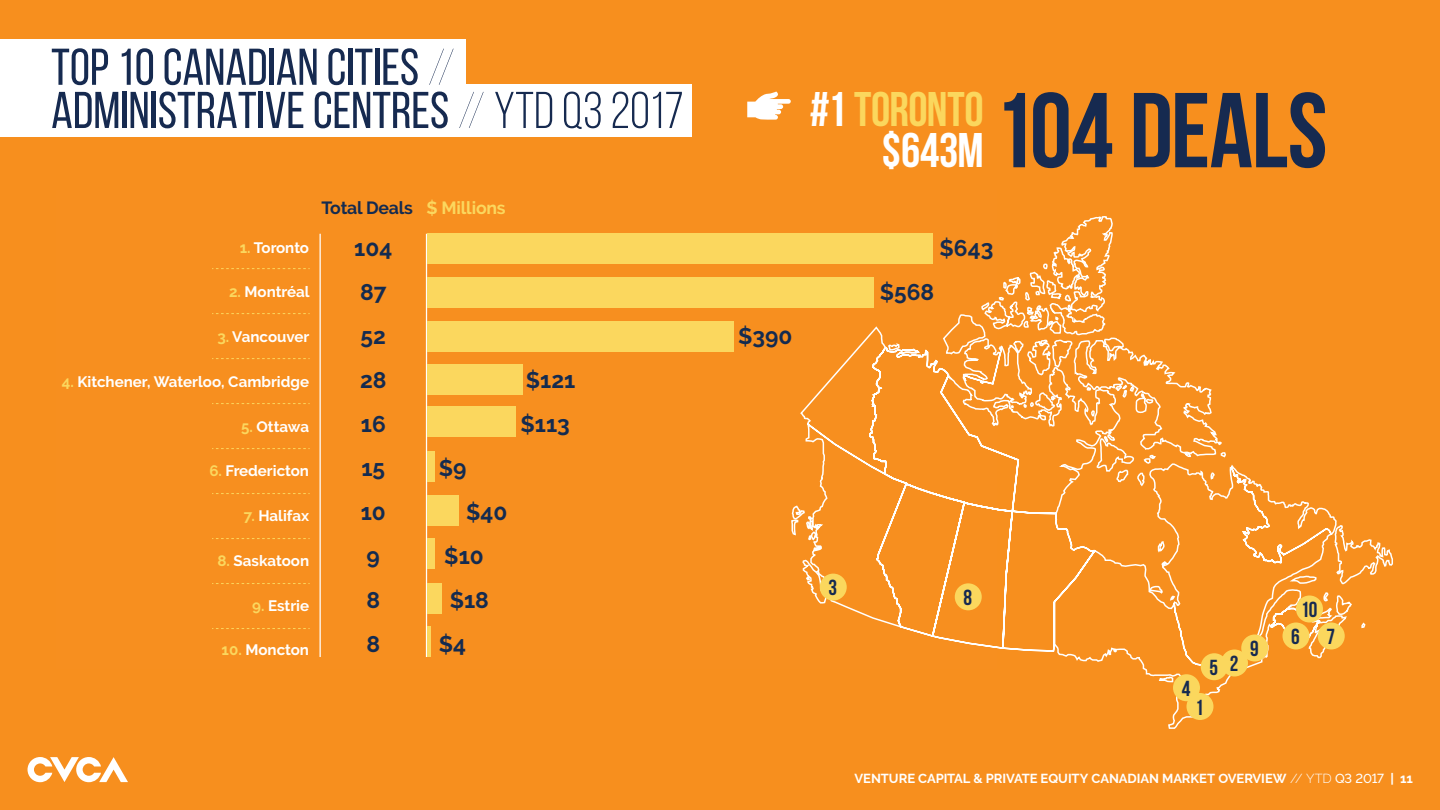
<style>
.page{position:relative;width:1440px;height:810px;background:#f78f1e}
.page>*{position:absolute;margin:0;border:0;box-sizing:border-box;transform-origin:0 0}
.t1{font:700 106.12px "Bebas Neue";letter-spacing:-.01em;color:#162a50}
.t2{font:51.6px/43.2px "Bebas Neue";color:#162a50}
.t3{font:700 48.6px/41.1px "Bebas Neue";letter-spacing:-.005em;color:#fff;text-align:right}
.t4{font:700 22.65px/44.1px "Raleway";color:#142b50}
.t5{font:700 21.75px "Bebas Neue";color:#162a50}
.t6{font:700 17.62px "Raleway";letter-spacing:-.01em;color:#142b50}
.t7{font:700 15.15px "Raleway";color:#fff}
.t8{font:700 13.05px "Raleway";letter-spacing:-.01em;color:#fff}
.s1{font-weight:100}
.s2{font-style:inherit}
.s3{color:#fbd75e}
.s4{color:#fbd75d}
.s5{font-weight:300}
.s6{font-weight:500}
</style>
<div class="page">
<svg style="left:28px;top:757px;width:100px;height:25px"></svg>
<div style="left:0;top:39px;width:466px;height:53px;background:#fff"></div>
<div style="left:0;top:84px;width:692px;height:53px;background:#fff"></div>
<svg style="left:747px;top:91px;width:44px;height:29px"></svg>
<hr style="left:426px;top:234px;width:1px;height:423px;background:#fff">
<svg style="left:212px;top:268px;width:98px;height:1px"></svg>
<svg style="left:212px;top:313px;width:98px;height:1px"></svg>
<svg style="left:212px;top:358px;width:98px;height:1px"></svg>
<svg style="left:212px;top:403px;width:98px;height:1px"></svg>
<svg style="left:212px;top:448px;width:98px;height:1px"></svg>
<svg style="left:212px;top:493px;width:98px;height:1px"></svg>
<svg style="left:212px;top:538px;width:98px;height:1px"></svg>
<svg style="left:212px;top:583px;width:98px;height:1px"></svg>
<svg style="left:212px;top:628px;width:98px;height:1px"></svg>
<hr style="left:320px;top:234px;width:1px;height:423px;background:#fff">
<hr style="left:427px;top:626px;width:4px;height:31px;background:#fbd75e">
<div style="left:427px;top:584px;width:15px;height:30px;background:#fbd75e"></div>
<div style="left:427px;top:538px;width:8px;height:31px;background:#fbd75e"></div>
<div style="left:427px;top:496px;width:32px;height:30px;background:#fbd75e"></div>
<div style="left:427px;top:452px;width:8px;height:30px;background:#fbd75e"></div>
<div style="left:427px;top:407px;width:89px;height:30px;background:#fbd75e"></div>
<div style="left:427px;top:364px;width:95px;height:30px;background:#fbd75e"></div>
<div style="left:427px;top:321px;width:307px;height:31px;background:#fbd75e"></div>
<div style="left:427px;top:277px;width:447px;height:31px;background:#fbd75e"></div>
<div style="left:427px;top:233px;width:505px;height:31px;background:#fbd75e"></div>
<svg style="left:791px;top:216px;width:602px;height:513px"></svg>
<div style="left:1186px;top:693px;width:28px;height:27px;background:#fbd75d;border-radius:50%"></div>
<div style="left:1241px;top:634px;width:27px;height:28px;background:#fbd75d;border-radius:50%"></div>
<div style="left:1282px;top:622px;width:28px;height:28px;background:#fbd75d;border-radius:50%"></div>
<div style="left:955px;top:583px;width:27px;height:27px;background:#fbd75d;border-radius:50%"></div>
<div style="left:1173px;top:674px;width:27px;height:27px;background:#fbd75d;border-radius:50%"></div>
<div style="left:1221px;top:650px;width:27px;height:26px;background:#fbd75d;border-radius:50%"></div>
<div style="left:1201px;top:653px;width:27px;height:27px;background:#fbd75d;border-radius:50%"></div>
<div style="left:820px;top:574px;width:27px;height:27px;background:#fbd75d;border-radius:50%"></div>
<div style="left:1296px;top:596px;width:27px;height:26px;background:#fbd75d;border-radius:50%"></div>
<div style="left:1318px;top:622px;width:27px;height:28px;background:#fbd75d;border-radius:50%"></div>
<p class="t2" style="left:51px;top:45px;width:634px">TOP 10 CANADIAN CITIES <span class="s1">//<br></span>ADMINISTRATIVE CENTRES<span class="s1">//</span> <span class="s2">YTD Q3 2017</span></p>
<p class="t6" style="left:322px;top:197px;width:186px">Total Deals <span class="s3">$ Millions</span></p>
<p class="t3" style="left:810px;top:88px;width:175px">#1 <span class="s4">TORONTO </span>$643M</p>
<p class="t1" style="left:993px;top:72px;width:336px">104 DEALS</p>
<p class="t7" style="left:240px;top:239px;width:71px"><span class="s3">1.</span> Toronto</p>
<p class="t7" style="left:229px;top:283px;width:82px"><span class="s3">2.</span> Montréal</p>
<p class="t7" style="left:217px;top:328px;width:94px"><span class="s3">3.</span> Vancouver</p>
<p class="t7" style="left:62px;top:373px;width:249px"><span class="s3">4.</span> Kitchener, Waterloo, Cambridge</p>
<p class="t7" style="left:241px;top:418px;width:70px"><span class="s3">5.</span> Ottawa</p>
<p class="t7" style="left:209px;top:462px;width:101px"><span class="s3">6.</span> Fredericton</p>
<p class="t7" style="left:244px;top:507px;width:67px"><span class="s3">7.</span> Halifax</p>
<p class="t7" style="left:217px;top:552px;width:93px"><span class="s3">8.</span> Saskatoon</p>
<p class="t7" style="left:252px;top:597px;width:59px"><span class="s3">9.</span> Estrie</p>
<p class="t7" style="left:222px;top:641px;width:89px"><span class="s3">10.</span> Moncton</p>
<p class="t4" style="left:354px;top:226px;width:40px">104<br>87<br>52<br>28<br>16<br>15<br>10<br>9<br>8<br>8</p>
<p class="t4" style="left:940px;top:226px;width:55px">$643</p>
<p class="t4" style="left:880px;top:270px;width:56px">$568</p>
<p class="t4" style="left:738px;top:314px;width:56px">$390</p>
<p class="t4" style="left:520px;top:358px;width:57px">$121 $113</p>
<p class="t4" style="left:439px;top:446px;width:29px">$9</p>
<p class="t4" style="left:466px;top:490px;width:43px">$40</p>
<p class="t4" style="left:444px;top:534px;width:41px">$10</p>
<p class="t4" style="left:450px;top:578px;width:41px">$18</p>
<p class="t4" style="left:439px;top:622px;width:29px">$4</p>
<p class="t5" style="left:829px;top:576px;width:10px">3</p>
<p class="t5" style="left:964px;top:586px;width:10px">8</p>
<p class="t5" style="left:1182px;top:676px;width:10px">4</p>
<p class="t5" style="left:1195px;top:695px;width:10px">1</p>
<p class="t5" style="left:1210px;top:655px;width:10px">5</p>
<p class="t5" style="left:1230px;top:652px;width:10px">2</p>
<p class="t5" style="left:1250px;top:637px;width:10px">9</p>
<p class="t5" style="left:1301px;top:598px;width:18px">10</p>
<p class="t5" style="left:1291px;top:625px;width:10px">6</p>
<p class="t5" style="left:1327px;top:625px;width:10px">7</p>
<p class="t8" style="left:855px;top:771px;width:560px">VENTURE CAPITAL &amp; PRIVATE EQUITY CANADIAN MARKET OVERVIEW <span class="s5">// YTD</span> <span class="s6">Q3 2017</span> | 11</p>
</div>
